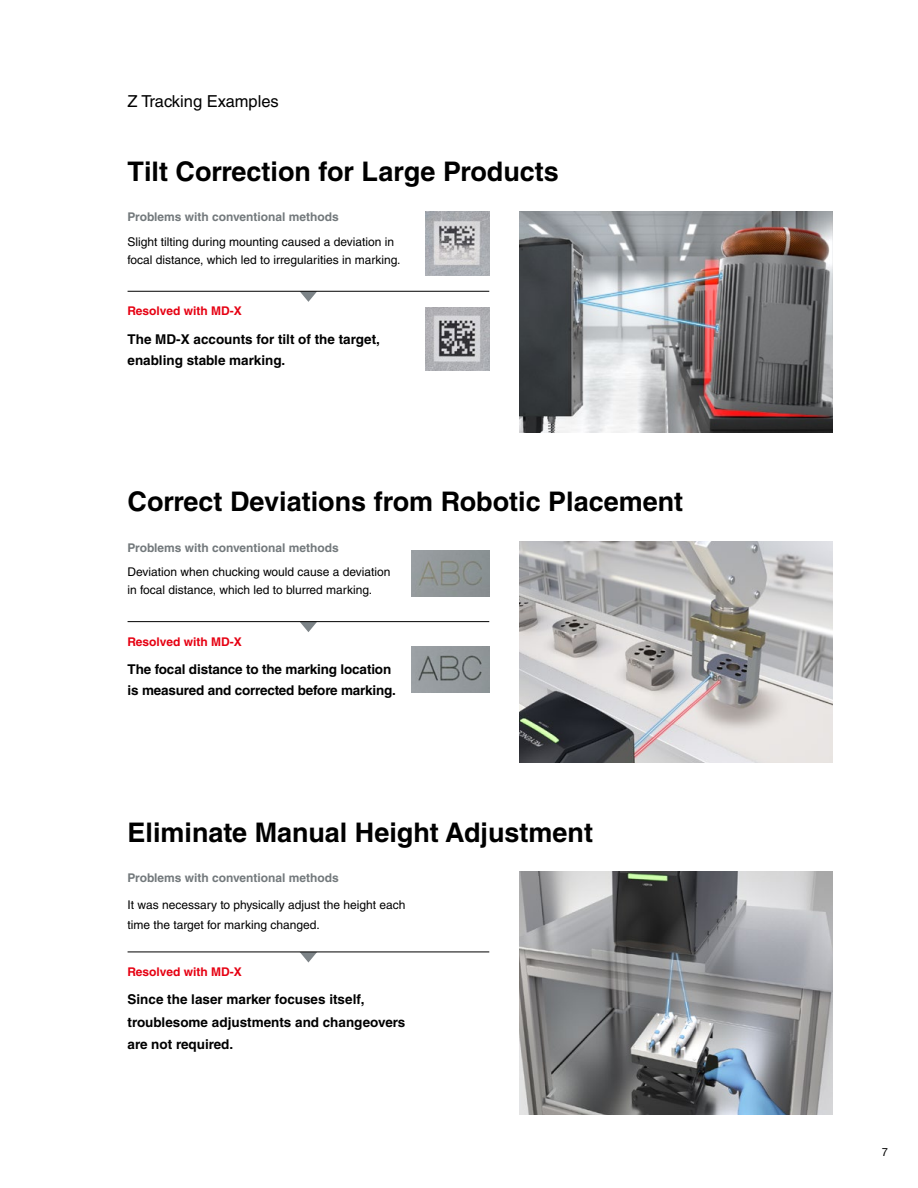
<style>
.page{position:relative;width:918px;height:1188px;background:#fff}
.page>*{position:absolute;margin:0;border:0;box-sizing:border-box;transform-origin:0 0}
.t1{font:700 27px "Helvetica LT Std";color:#000}
.t2{font:16.5px "Helvetica LT Std";color:#000}
.t3{font:700 13.5px/21px "Helvetica LT Std";color:#000}
.t4{font:12px/18px "Helvetica LT Std";color:#000}
.t5{font:700 12px "Helvetica LT Std";color:#73797c}
.t6{font:700 12px "Helvetica LT Std";color:#e60012}
.t7{font:11.25px "Helvetica Neue LT Std";color:#000}
</style>
<div class="page">
<img style="left:426px;top:211px;width:63px;height:64px">
<svg style="left:300px;top:292px;width:17px;height:10px"></svg>
<hr style="left:128px;top:291px;width:361px;height:1px;background:#000">
<svg style="left:300px;top:953px;width:16px;height:10px"></svg>
<hr style="left:128px;top:952px;width:361px;height:1px;background:#000">
<img style="left:519px;top:872px;width:314px;height:242px">
<img style="left:519px;top:211px;width:314px;height:221px">
<img style="left:426px;top:307px;width:63px;height:64px">
<img style="left:411px;top:551px;width:78px;height:45px">
<svg style="left:300px;top:622px;width:17px;height:10px"></svg>
<hr style="left:128px;top:621px;width:361px;height:1px;background:#000">
<img style="left:519px;top:542px;width:314px;height:220px">
<img style="left:411px;top:646px;width:78px;height:46px">
<h2 class="t2" style="left:128px;top:92px;width:153px">Z Tracking Examples</h2>
<h1 class="t1" style="left:128px;top:155px;width:433px">Tilt Correction for Large Products</h1>
<p class="t5" style="left:128px;top:210px;width:213px">Problems with conventional methods</p>
<p class="t4" style="left:128px;top:233px;width:275px">Slight tilting during mounting caused a deviation in focal distance, which led to irregularities in marking.</p>
<p class="t6" style="left:128px;top:304px;width:116px">Resolved with MD-X</p>
<p class="t3" style="left:128px;top:328px;width:254px">The MD-X accounts for tilt of the target, enabling stable marking.</p>
<h1 class="t1" style="left:128px;top:485px;width:557px">Correct Deviations from Robotic Placement</h1>
<p class="t5" style="left:128px;top:540px;width:213px">Problems with conventional methods</p>
<p class="t4" style="left:128px;top:563px;width:265px">Deviation when chucking would cause a deviation in focal distance, which led to blurred marking.</p>
<p class="t6" style="left:128px;top:634px;width:116px">Resolved with MD-X</p>
<p class="t3" style="left:128px;top:659px;width:270px">The focal distance to the marking location is measured and corrected before marking.</p>
<h1 class="t1" style="left:128px;top:816px;width:467px">Eliminate Manual Height Adjustment</h1>
<p class="t5" style="left:128px;top:870px;width:213px">Problems with conventional methods</p>
<p class="t4" style="left:128px;top:895px;width:279px;line-height:19.5px">It was necessary to physically adjust the height each time the target for marking changed.</p>
<p class="t6" style="left:128px;top:965px;width:116px">Resolved with MD-X</p>
<p class="t3" style="left:128px;top:988px;width:279px;line-height:22.5px">Since the laser marker focuses itself, troublesome adjustments and changeovers are not required.</p>
<p class="t7" style="left:882px;top:1146px;width:8px">7</p>
</div>
